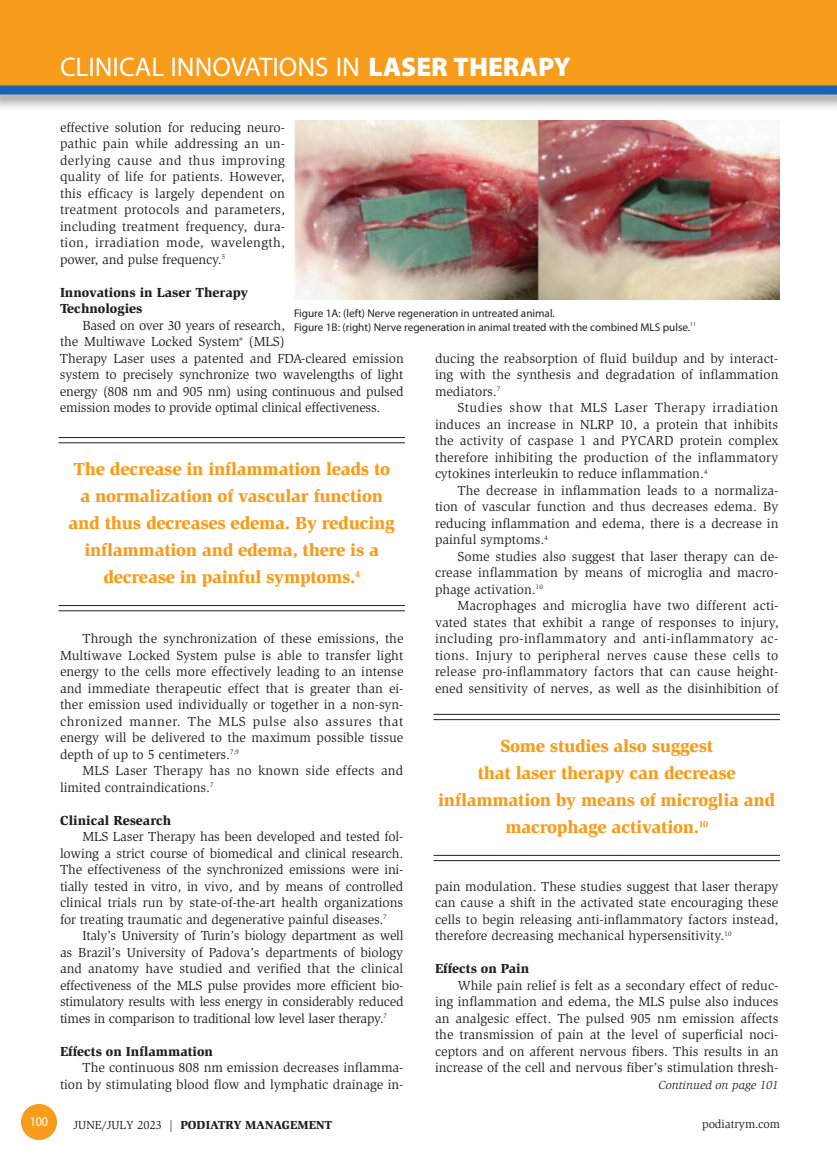
<style>
.page{position:relative;width:837px;height:1161px;background:#fff}
.page>*{position:absolute;margin:0;border:0;box-sizing:border-box;transform-origin:0 0}
.t1{font:27px "Myriad Pro";color:#fff}
._2011-Callout{font:900 18px/27px "Slimbach";letter-spacing:-.015em;color:#f89c1c;text-align:center}
._2011-Global_Text{font:13.5px/16.5px "Slimbach";color:#231f20;text-align:justify}
._2011-Global_Text-2{font:13.5px/16.5px "Slimbach";letter-spacing:-.02em;color:#231f20}
._2011-Subhead1{font:900 13.5px/16.5px "Slimbach";color:#231f20}
.t2{font:13.5px "Myriad Pro";color:#fff;scale:.9 1}
.t3{font:900 12px "Slimbach";color:#231f20}
.t4{font:italic 12px "Slimbach";color:#231f20}
.t5{font:12px "Slimbach";color:#231f20}
._2023-Photo_Caption{font:11.25px "Myriad Pro";color:#231f20}
.s1{font-weight:900}
.s2{font-weight:400}
</style>
<div class="page">
<div style="left:0;top:0;width:837px;height:88px;background:#f89c1c"></div>
<div style="left:0;top:82px;width:837px;height:29px;background:#231f20;opacity:.5"></div>
<div style="left:0;top:86px;width:837px;height:8px;background:#1765b2"></div>
<div style="left:21px;top:1104px;width:36px;height:36px;background:#f89c1c;border-radius:50%"></div>
<hr style="left:833px;top:82px;width:4px;height:29px;background:#231f20;opacity:.5">
<img style="left:294px;top:120px;width:486px;height:180px">
<hr style="left:58px;top:437px;width:347px;height:1px;background:#231f20">
<hr style="left:58px;top:442px;width:347px;height:1px;background:#231f20">
<hr style="left:58px;top:605px;width:347px;height:1px;background:#231f20">
<hr style="left:58px;top:610px;width:347px;height:1px;background:#231f20">
<hr style="left:434px;top:714px;width:346px;height:1px;background:#231f20">
<hr style="left:434px;top:719px;width:346px;height:1px;background:#231f20">
<hr style="left:434px;top:855px;width:346px;height:1px;background:#231f20">
<hr style="left:434px;top:860px;width:346px;height:1px;background:#231f20">
<p class="t1" style="left:60px;top:52px;width:512px">CLINICAL INNOVATIONS IN <span class="s1">LASER THERAPY</span></p>
<p class="_2011-Global_Text" style="left:60px;top:119px;width:227px">effective solution for reducing neuro&shy;pathic pain while addressing an un&shy;derlying cause and thus improving quality of life for patients. However, this efficacy is largely dependent on treatment protocols and parameters, including treatment frequency, dura&shy;tion, irradiation mode, wavelength, power, and pulse frequency.<sup>5</sup></p>
<p class="_2011-Subhead1" style="left:60px;top:284px;width:190px">Innovations in Laser Therapy<br>Technologies</p>
<p class="_2011-Global_Text-2" style="left:60px;top:317px;width:345px;text-indent:23px">Based on over 30 years of research,<br>the Multiwave Locked System<sup>®</sup> (MLS)<br>Therapy Laser uses a patented and FDA-cleared emission system to precisely synchronize two wavelengths of light energy (808 nm and 905 nm) using continuous and pulsed emission modes to provide optimal clinical effectiveness.</p>
<p class="_2023-Photo_Caption" style="left:294px;top:308px;width:262px">Figure 1A: (left) Nerve regeneration in untreated animal.</p>
<p class="_2023-Photo_Caption" style="left:294px;top:321px;width:404px">Figure 1B: (right) Nerve regeneration in animal treated with the combined MLS pulse.<sup>11</sup></p>
<p class="_2011-Global_Text" style="left:435px;top:350px;width:345px">ducing the reabsorption of fluid buildup and by interact&shy;ing with the synthesis and degradation of inflammation mediators.<sup>7</sup></p>
<p class="_2011-Global_Text" style="left:435px;top:399px;width:345px;text-indent:23px">Studies show that MLS Laser Therapy irradiation induces an increase in NLRP 10, a protein that inhibits the activity of caspase 1 and PYCARD protein complex therefore inhibiting the production of the inflammatory cytokines interleukin to reduce inflammation.<sup>4</sup></p>
<p class="_2011-Global_Text" style="left:435px;top:482px;width:345px;text-indent:22px">The decrease in inflammation leads to a normaliza&shy;tion of vascular function and thus decreases edema. By reducing inflammation and edema, there is a decrease in painful symptoms.<sup>4</sup></p>
<p class="_2011-Global_Text" style="left:435px;top:548px;width:345px;text-indent:22px">Some studies also suggest that laser therapy can de&shy;crease inflammation by means of microglia and macro&shy;phage activation.<sup>10</sup></p>
<p class="_2011-Global_Text" style="left:435px;top:597px;width:345px;text-indent:22px">Macrophages and microglia have two different acti&shy;vated states that exhibit a range of responses to injury, including pro-inflammatory and anti-inflammatory ac&shy;tions. Injury to peripheral nerves cause these cells to release pro-inflammatory factors that can cause height&shy;ened sensitivity of nerves, as well as the disinhibition of</p>
<p class="_2011-Callout" style="left:69px;top:456px;width:328px">The decrease in inflammation leads to a normalization of vascular function and thus decreases edema. By reducing inflammation and edema, there is a decrease in painful symptoms.<sup>4</sup></p>
<p class="_2011-Global_Text" style="left:60px;top:630px;width:345px;text-indent:23px">Through the synchronization of these emissions, the Multiwave Locked System pulse is able to transfer light energy to the cells more effectively leading to an intense and immediate therapeutic effect that is greater than ei&shy;ther emission used individually or together in a non-syn&shy;chronized manner. The MLS pulse also assures that energy will be delivered to the maximum possible tissue depth of up to 5 centimeters.<sup>7,9</sup></p>
<p class="_2011-Global_Text" style="left:60px;top:762px;width:345px;text-indent:23px">MLS Laser Therapy has no known side effects and limited contraindications.<sup>7</sup></p>
<p class="_2011-Subhead1" style="left:60px;top:812px;width:113px">Clinical Research</p>
<p class="_2011-Global_Text" style="left:60px;top:828px;width:345px;text-indent:22px">MLS Laser Therapy has been developed and tested fol&shy;lowing a strict course of biomedical and clinical research.<br>The effectiveness of the synchronized emissions were ini&shy;tially tested in vitro, in vivo, and by means of controlled clinical trials run by state-of-the-art health organizations for treating traumatic and degenerative painful diseases.<sup>7</sup></p>
<p class="_2011-Global_Text" style="left:60px;top:927px;width:345px;text-indent:23px">Italy’s University of Turin’s biology department as well as Brazil’s University of Padova’s departments of biology and anatomy have studied and verified that the clinical effectiveness of the MLS pulse provides more efficient bio&shy;stimulatory results with less energy in considerably reduced times in comparison to traditional low level laser therapy.<sup>7</sup></p>
<p class="_2011-Subhead1" style="left:60px;top:1043px;width:155px">Effects on Inflammation</p>
<p class="_2011-Global_Text" style="left:60px;top:1059px;width:345px;text-align:right">The continuous 808 nm emission decreases inflamma&shy;tion by stimulating blood flow and lymphatic drainage in-</p>
<p class="_2011-Callout" style="left:500px;top:732px;width:214px">Some studies also suggest</p>
<p class="_2011-Callout" style="left:438px;top:759px;width:339px">that laser therapy can decrease inflammation by means of microglia and macrophage activation.<sup>10</sup></p>
<p class="_2011-Global_Text" style="left:435px;top:878px;width:345px">pain modulation. These studies suggest that laser therapy can cause a shift in the activated state encouraging these cells to begin releasing anti-inflammatory factors instead, therefore decreasing mechanical hypersensitivity.<sup>10</sup></p>
<p class="_2011-Subhead1" style="left:435px;top:960px;width:96px">Effects on Pain</p>
<p class="_2011-Global_Text" style="left:435px;top:977px;width:345px;text-indent:22px">While pain relief is felt as a secondary effect of reduc&shy;ing inflammation and edema, the MLS pulse also induces an analgesic effect. The pulsed 905 nm emission affects the transmission of pain at the level of superficial noci&shy;ceptors and on afferent nervous fibers. This results in an increase of the cell and nervous fiber’s stimulation thresh-</p>
<p class="t4" style="left:659px;top:1078px;width:121px">Continued on page 101</p>
<p class="t2" style="left:30px;top:1114px;width:22px">100</p>
<p class="t3" style="left:74px;top:1117px;width:260px"><span class="s2">JUNE/JULY 2023 |</span> PODIATRY MANAGEMENT</p>
<p class="t5" style="left:702px;top:1117px;width:79px">podiatrym.com</p>
</div>
